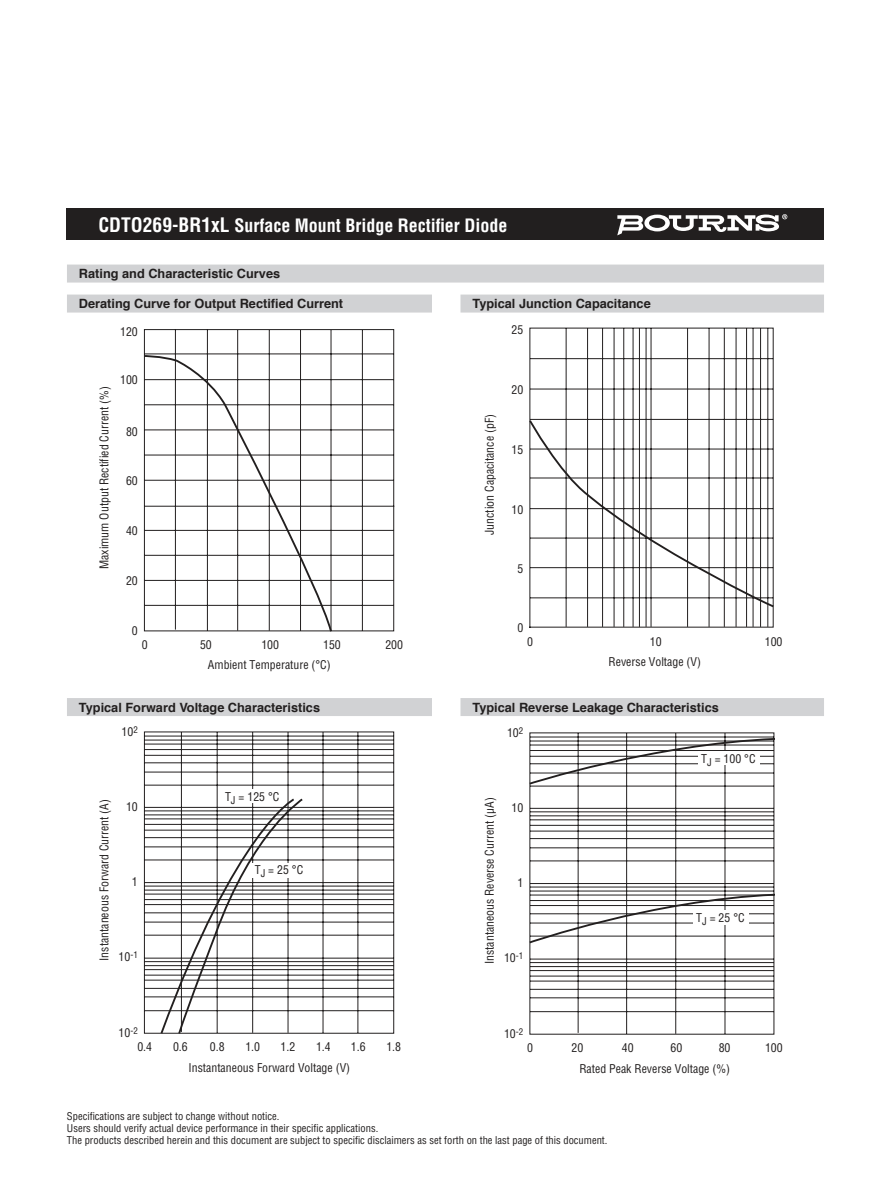
<style>
.page{position:relative;width:891px;height:1188px;background:#fff}
.page>*{position:absolute;margin:0;border:0;box-sizing:border-box;transform-origin:0 0}
.t1{font:700 condensed 18px "Helvetica";color:#fff}
.t2{font:700 12.75px "Helvetica";color:#221f1f}
.t3{font:condensed 11.85px "Helvetica";color:#221f1f}
.t4{font:condensed 10.5px/12px "Helvetica";color:#221f1f}
.s1{font-size:19.5px}
</style>
<div class="page">
<div style="left:67px;top:208px;width:757px;height:32px;background:#221f1f"></div>
<svg style="left:617px;top:214px;width:170px;height:21px"></svg>
<div style="left:67px;top:265px;width:757px;height:18px;background:#d1d2d4"></div>
<div style="left:67px;top:295px;width:365px;height:18px;background:#d1d2d4"></div>
<div style="left:461px;top:295px;width:363px;height:18px;background:#d1d2d4"></div>
<div style="left:67px;top:698px;width:365px;height:18px;background:#d1d2d4"></div>
<div style="left:461px;top:698px;width:363px;height:18px;background:#d1d2d4"></div>
<svg style="left:144px;top:329px;width:251px;height:302px"></svg>
<svg style="left:143px;top:354px;width:190px;height:278px"></svg>
<svg style="left:529px;top:328px;width:245px;height:300px"></svg>
<svg style="left:529px;top:419px;width:245px;height:190px"></svg>
<svg style="left:144px;top:731px;width:250px;height:303px"></svg>
<svg style="left:159px;top:798px;width:145px;height:236px"></svg>
<div style="left:251px;top:863px;width:56px;height:15px;background:#fff"></div>
<div style="left:222px;top:790px;width:62px;height:13px;background:#fff"></div>
<svg style="left:529px;top:732px;width:245px;height:303px"></svg>
<svg style="left:529px;top:737px;width:246px;height:207px"></svg>
<h1 class="t1" style="left:98px;top:218px;width:410px"><span class="s1">CDTO269-BR1xL</span> Surface Mount Bridge Rectifier Diode</h1>
<p class="t2" style="left:79px;top:269px;width:203px">Rating and Characteristic Curves</p>
<p class="t2" style="left:79px;top:293px;width:266px">Derating Curve for Output Recti昀椀ed Current</p>
<p class="t2" style="left:472px;top:299px;width:180px">Typical Junction Capacitance</p>
<p class="t3" style="left:120px;top:326px;width:19px">120</p>
<p class="t3" style="left:512px;top:325px;width:13px">25</p>
<p class="t3" style="left:99px;top:569px;width:184px;rotate:-90deg">Maximum Output Rectified Current (%)</p>
<p class="t3" style="left:120px;top:375px;width:19px">100</p>
<p class="t3" style="left:126px;top:427px;width:13px">80</p>
<p class="t3" style="left:126px;top:476px;width:13px">60</p>
<p class="t3" style="left:126px;top:526px;width:13px">40</p>
<p class="t3" style="left:126px;top:576px;width:13px">20</p>
<p class="t3" style="left:485px;top:535px;width:122px;rotate:-90deg">Junction Capacitance (pF)</p>
<p class="t3" style="left:512px;top:384px;width:13px">20</p>
<p class="t3" style="left:512px;top:445px;width:13px">15</p>
<p class="t3" style="left:512px;top:505px;width:13px">10</p>
<p class="t3" style="left:517px;top:564px;width:7px">5</p>
<p class="t3" style="left:132px;top:626px;width:7px">0</p>
<p class="t3" style="left:142px;top:640px;width:7px">0</p>
<p class="t3" style="left:200px;top:640px;width:13px">50</p>
<p class="t3" style="left:261px;top:640px;width:19px">100</p>
<p class="t3" style="left:323px;top:640px;width:19px">150</p>
<p class="t3" style="left:385px;top:640px;width:19px">200</p>
<p class="t3" style="left:208px;top:660px;width:124px">Ambient Temperature (°C)</p>
<p class="t3" style="left:517px;top:623px;width:7px">0</p>
<p class="t3" style="left:527px;top:637px;width:7px">0</p>
<p class="t3" style="left:650px;top:637px;width:13px">10</p>
<p class="t3" style="left:609px;top:657px;width:94px">Reverse Voltage (V)</p>
<p class="t3" style="left:765px;top:637px;width:19px">100</p>
<p class="t2" style="left:79px;top:702px;width:243px">Typical Forward Voltage Characteristics</p>
<p class="t2" style="left:472px;top:702px;width:248px">Typical Reverse Leakage Characteristics</p>
<p class="t3" style="left:122px;top:727px;width:18px">10<sup>2</sup></p>
<p class="t3" style="left:99px;top:961px;width:163px;rotate:-90deg">Instantaneous Forward Current (A)</p>
<p class="t3" style="left:126px;top:802px;width:13px">10</p>
<p class="t3" style="left:132px;top:877px;width:7px">1</p>
<p class="t3" style="left:119px;top:952px;width:21px">10<sup>-1</sup></p>
<p class="t3" style="left:225px;top:792px;width:56px">T<sub>J</sub> = 125 °C</p>
<p class="t3" style="left:255px;top:865px;width:50px">T<sub>J</sub> = 25 °C</p>
<p class="t3" style="left:507px;top:728px;width:18px">10<sup>2</sup></p>
<p class="t3" style="left:485px;top:964px;width:168px;rotate:-90deg">Instantaneous Reverse Current (µA)</p>
<p class="t3" style="left:512px;top:803px;width:13px">10</p>
<p class="t3" style="left:517px;top:878px;width:7px">1</p>
<p class="t3" style="left:504px;top:953px;width:21px">10<sup>-1</sup></p>
<p class="t3" style="left:701px;top:754px;width:56px">T<sub>J</sub> = 100 °C</p>
<p class="t3" style="left:696px;top:913px;width:50px">T<sub>J</sub> = 25 °C</p>
<p class="t3" style="left:119px;top:1028px;width:21px">10<sup>-2</sup></p>
<p class="t3" style="left:504px;top:1029px;width:21px">10<sup>-2</sup></p>
<p class="t3" style="left:137px;top:1042px;width:16px">0.4</p>
<p class="t3" style="left:210px;top:1042px;width:16px">0.8</p>
<p class="t3" style="left:245px;top:1042px;width:16px">1.0</p>
<p class="t3" style="left:281px;top:1042px;width:16px">1.2</p>
<p class="t3" style="left:316px;top:1042px;width:16px">1.4</p>
<p class="t3" style="left:386px;top:1042px;width:16px">1.8</p>
<p class="t3" style="left:173px;top:1042px;width:16px">0.6</p>
<p class="t3" style="left:351px;top:1042px;width:16px">1.6</p>
<p class="t3" style="left:527px;top:1043px;width:7px">0</p>
<p class="t3" style="left:622px;top:1043px;width:13px">40</p>
<p class="t3" style="left:671px;top:1043px;width:13px">60</p>
<p class="t3" style="left:719px;top:1043px;width:13px">80</p>
<p class="t3" style="left:765px;top:1043px;width:19px">100</p>
<p class="t3" style="left:572px;top:1043px;width:13px">20</p>
<p class="t3" style="left:189px;top:1063px;width:163px">Instantaneous Forward Voltage (V)</p>
<p class="t3" style="left:579px;top:1064px;width:152px">Rated Peak Reverse Voltage (%)</p>
<p class="t4" style="left:67px;top:1111px;width:542px">Specifications are subject to change without notice.<br>Users should verify actual device performance in their specific applications.<br>The products described herein and this document are subject to specific disclaimers as set forth on the last page of this document.</p>
</div>
